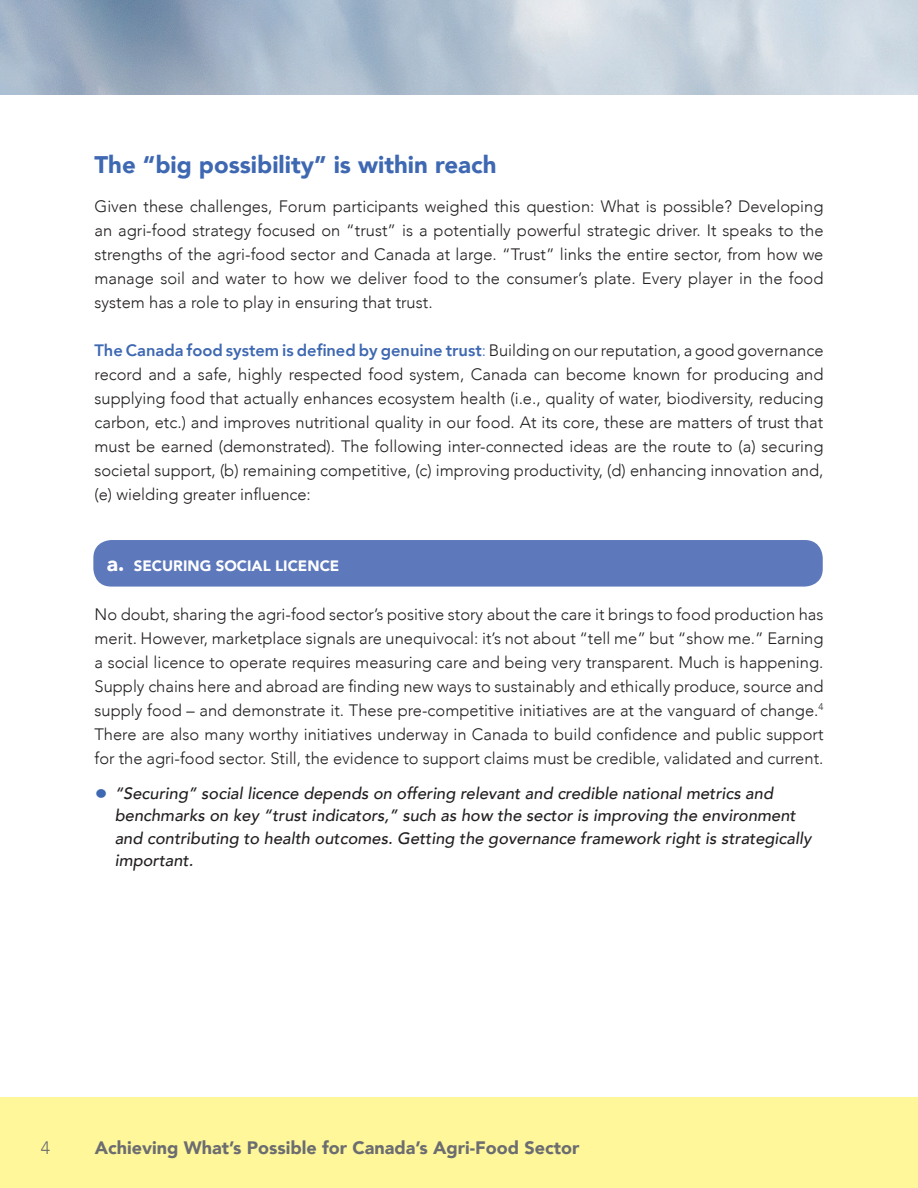
<style>
.page{position:relative;width:918px;height:1188px;background:#fff}
.page>*{position:absolute;margin:0;border:0;box-sizing:border-box;transform-origin:0 0}
.t1{font:900 24px "Avenir";color:#3e68b2}
.t2{font:900 18px "Avenir";color:#6c6d70}
.t3{font:300 18px "Avenir";color:#6c6d70}
.t4{font:300 16.5px/24px "Avenir";color:#231f20;text-align:justify}
.t5{font:italic 500 16.5px/22.5px "Avenir";color:#231f20}
.t6{font:900 15px "Avenir";color:#fff}
.s1{font-weight:800;color:#3e68b2}
.s2{color:#3e68b2}
.s3{font-size:21px}
.s4{font-weight:900;font-style:normal;font-size:24.3px;color:#3e68b2}
</style>
<div class="page">
<div style="left:0;top:1097px;width:918px;height:91px;background:#fff79a"></div>
<img style="left:0;top:0;width:918px;height:94px">
<div style="left:93px;top:540px;width:730px;height:47px;background:#5d78bb;border-radius:18px"></div>
<h1 class="t1" style="left:94px;top:144px;width:403px">The “big possibility” is within reach</h1>
<p class="t4" style="left:94px;top:194px;width:731px">Given these challenges, Forum participants weighed this question: What is possible? Developing an agri-food strategy focused on “trust” is a potentially powerful strategic driver. It speaks to the strengths of the agri-food sector and Canada at large. “Trust” links the entire sector, from how we manage soil and water to how we deliver food to the consumer’s plate. Every player in the food system has a role to play in ensuring that trust.</p>
<p class="t4" style="left:94px;top:338px;width:731px"><span class="s1">The Canada food system is defined by genuine trust</span><span class="s2">:</span> Building on our reputation, a good governance record and a safe, highly respected food system, Canada can become known for producing and supplying food that actually enhances ecosystem health (i.e., quality of water, biodiversity, reducing carbon, etc.) and improves nutritional quality in our food. At its core, these are matters of trust that must be earned (demonstrated). The following inter-connected ideas are the route to (a) securing societal support, (b) remaining competitive, (c) improving productivity, (d) enhancing innovation and, (e) wielding greater influence:</p>
<p class="t6" style="left:107px;top:553px;width:234px"><span class="s3">a.</span> SECURING SOCIAL LICENCE</p>
<p class="t4" style="left:94px;top:602px;width:731px">No doubt, sharing the agri-food sector’s positive story about the care it brings to food production has merit. However, marketplace signals are unequivocal: it’s not about “tell me” but “show me.” Earning a social licence to operate requires measuring care and being very transparent. Much is happening.<br>Supply chains here and abroad are finding new ways to sustainably and ethically produce, source and supply food – and demonstrate it. These pre-competitive initiatives are at the vanguard of change.<sup>4<br></sup>There are also many worthy initiatives underway in Canada to build confidence and public support for the agri-food sector. Still, the evidence to support claims must be credible, validated and current.</p>
<p class="t5" style="left:115px;top:782px;width:698px;text-indent:-20px"><span class="s4">•</span> “Securing” social licence depends on offering relevant and credible national metrics and benchmarks on key “trust indicators,” such as how the sector is improving the environment and contributing to health outcomes. Getting the governance framework right is strategically important.</p>
<p class="t3" style="left:41px;top:1137px;width:11px">4</p>
<p class="t2" style="left:95px;top:1132px;width:486px">Achieving What’s Possible for Canada’s Agri-Food Sector</p>
</div>
